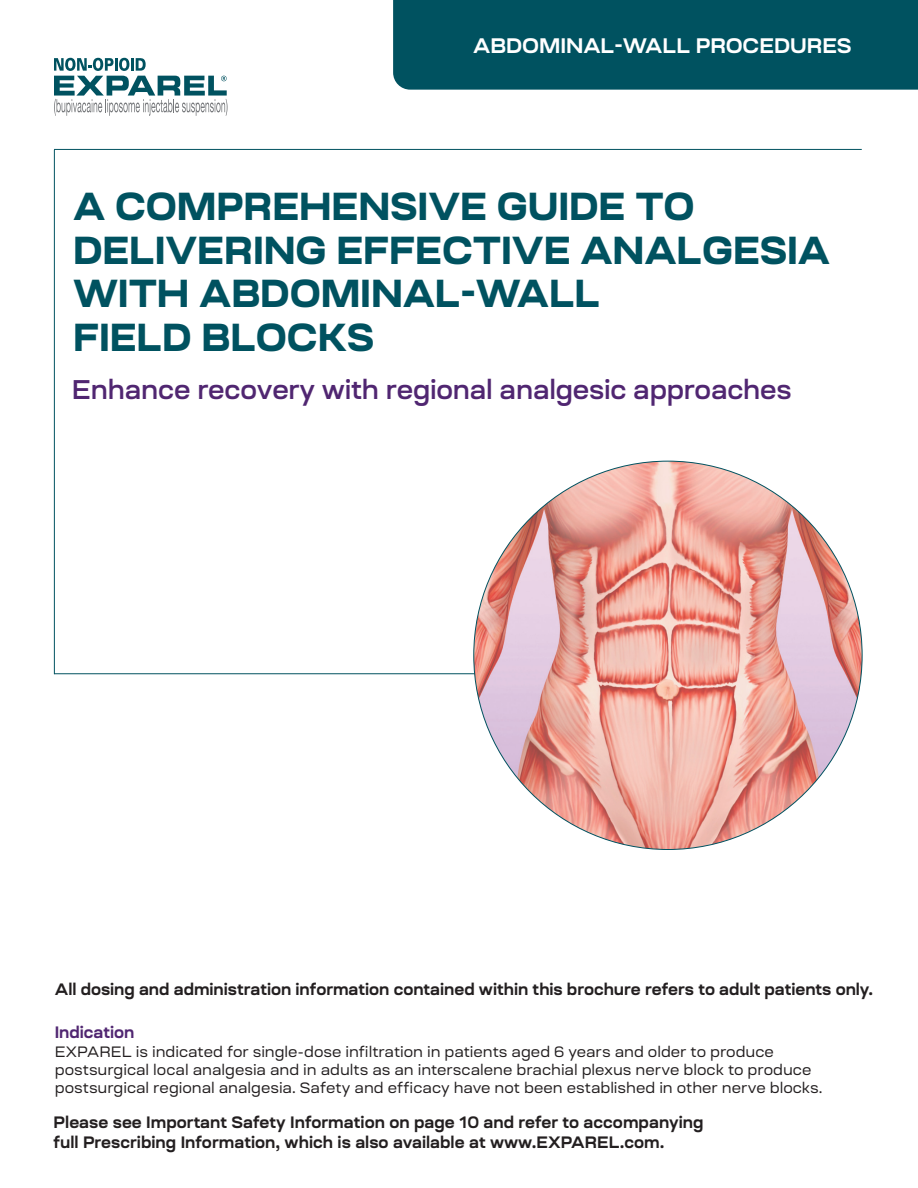
<style>
.page{position:relative;width:918px;height:1188px;background:#fff}
.page>*{position:absolute;margin:0;border:0;box-sizing:border-box;transform-origin:0 0}
.t1{font:800 39px/43.5px "Ruberoid";letter-spacing:-.005em;color:#005260}
.t2{font:600 27px "Ruberoid";letter-spacing:-.01em;color:#502671}
.t3{font:700 21px "Ruberoid";letter-spacing:-.005em;color:#fff}
.t4{font:700 16.5px/19.5px "Ruberoid";color:#231f20}
.t5{font:700 16.5px "Ruberoid";letter-spacing:-.005em;color:#502671}
.t6{font:15px/18px "Ruberoid";letter-spacing:-.005em;color:#231f20}
</style>
<div class="page">
<hr style="left:54px;top:150px;width:1px;height:524px;background:#005260">
<hr style="left:54px;top:149px;width:808px;height:1px;background:#005260">
<hr style="left:54px;top:673px;width:504px;height:1px;background:#005260">
<div style="left:393px;top:0;width:525px;height:90px;background:#005260"></div>
<svg style="left:54px;top:58px;width:174px;height:58px"></svg>
<img style="left:474px;top:461px;width:388px;height:388px;border-radius:194px">
<h3 class="t3" style="left:473px;top:30px;width:380px">ABDOMINAL-WALL PROCEDURES</h3>
<h1 class="t1" style="left:73px;top:184px;width:759px">A COMPREHENSIVE GUIDE TO<br>DELIVERING EFFECTIVE ANALGESIA<br>WITH ABDOMINAL-WALL<br>FIELD BLOCKS</h1>
<h2 class="t2" style="left:72px;top:371px;width:721px">Enhance recovery with regional analgesic approaches</h2>
<p class="t4" style="left:55px;top:979px;width:820px">All dosing and administration information contained within this brochure refers to adult patients only.</p>
<p class="t5" style="left:55px;top:1020px;width:81px">Indication</p>
<p class="t6" style="left:55px;top:1043px;width:769px">EXPAREL is indicated for single-dose infiltration in patients aged 6 years and older to produce postsurgical local analgesia and in adults as an interscalene brachial plexus nerve block to produce postsurgical regional analgesia. Safety and efficacy have not been established in other nerve blocks.</p>
<p class="t4" style="left:54px;top:1112px;width:652px">Please see Important Safety Information on page 10 and refer to accompanying full Prescribing Information, which is also available at www.EXPAREL.com.</p>
</div>
